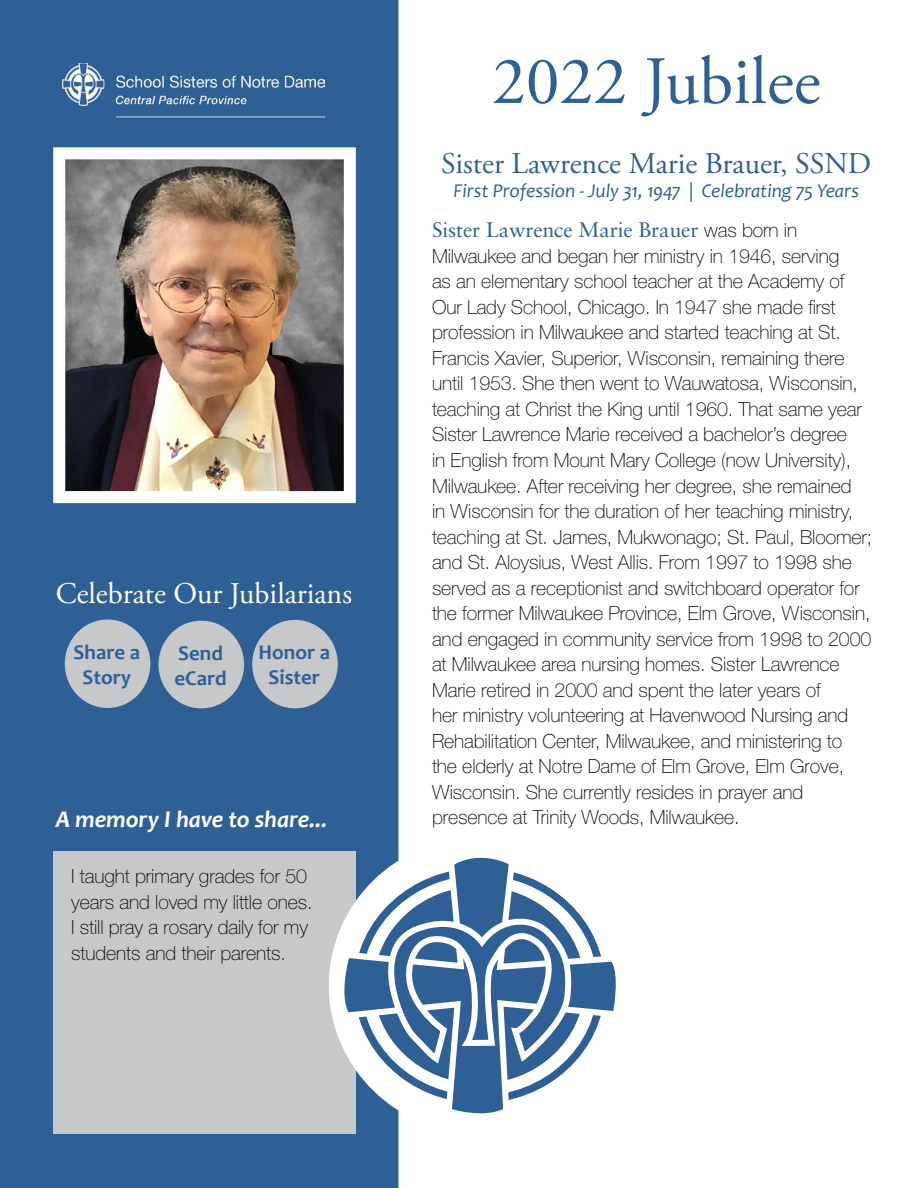
<style>
.page{position:relative;width:918px;height:1188px;background:#fff}
.page>*{position:absolute;margin:0;border:0;box-sizing:border-box;transform-origin:0 0}
.t1{font:67.5px "Adobe Garamond Pro";color:#2e6095}
.t2{font:30px "Adobe Garamond Pro";color:#2e6095}
.t3{font:30px "Adobe Garamond Pro";color:#fff}
.t4{font:italic 700 24px "Candara";letter-spacing:-.005em;color:#fff}
.t5{font:21px "Sabon LT Pro";letter-spacing:-.005em;color:#2e6095}
.t6{font:700 21px/25.2px "Candara";color:#2e6095;text-align:center}
.t7{font:100 19.5px/25.5px "Helvetica Neue LT Std";letter-spacing:-.005em;color:#000}
.t8{font:italic 19.5px "Candara";letter-spacing:-.005em;color:#2e6095}
.s1{font-family:"Helvetica Neue LT Std";font-weight:100;font-size:19.5px;color:#000}
</style>
<div class="page">
<div style="left:0;top:0;width:398px;height:1188px;background:#2f6095"></div>
<div style="left:53px;top:851px;width:303px;height:283px;background:#c7c8ca"></div>
<img style="left:66px;top:160px;width:277px;height:330px">
<div style="left:53px;top:147px;width:303px;height:356px;border:12px solid #fff"></div>
<div style="left:159px;top:621px;width:85px;height:87px;background:#c7c8ca;border-radius:50%"></div>
<div style="left:252px;top:620px;width:86px;height:88px;background:#c7c8ca;border-radius:50%"></div>
<div style="left:65px;top:620px;width:85px;height:88px;background:#c7c8ca;border-radius:50%"></div>
<svg style="left:335px;top:756px;width:281px;height:432px"></svg>
<svg style="left:362px;top:907px;width:214px;height:189px"></svg>
<img style="left:62px;top:63px;width:263px;height:59px">
<h2 class="t3" style="left:56px;top:576px;width:298px">Celebrate Our Jubilarians</h2>
<p class="t6" style="left:74px;top:639px;width:68px">Share a<br>Story</p>
<p class="t6" style="left:174px;top:640px;width:54px;text-align:left">Send eCard</p>
<p class="t6" style="left:258px;top:640px;width:73px">Honor a<br>Sister</p>
<p class="t4" style="left:56px;top:805px;width:273px">A memory I have to share...</p>
<p class="t7" style="left:71px;top:864px;width:243px">I taught primary grades for 50 years and loved my little ones.<br>I still pray a rosary daily for my students and their parents.</p>
<h1 class="t1" style="left:492px;top:41px;width:330px">2022 Jubilee</h1>
<h2 class="t2" style="left:441px;top:146px;width:432px">Sister Lawrence Marie Brauer, SSND</h2>
<p class="t8" style="left:454px;top:179px;width:407px">First Profession - July 31, 1947 | Celebrating 75 Years</p>
<p class="t5" style="left:432px;top:217px;width:367px">Sister Lawrence Marie Brauer <span class="s1">was born in</span></p>
<p class="t7" style="left:432px;top:243px;width:442px">Milwaukee and began her ministry in 1946, serving<br>as an elementary school teacher at the Academy of Our Lady School, Chicago. In 1947 she made first profession in Milwaukee and started teaching at St.<br>Francis Xavier, Superior, Wisconsin, remaining there until 1953. She then went to Wauwatosa, Wisconsin, teaching at Christ the King until 1960. That same year Sister Lawrence Marie received a bachelor’s degree<br>in English from Mount Mary College (now University), Milwaukee. After receiving her degree, she remained<br>in Wisconsin for the duration of her teaching ministry, teaching at St. James, Mukwonago; St. Paul, Bloomer; and St. Aloysius, West Allis. From 1997 to 1998 she served as a receptionist and switchboard operator for the former Milwaukee Province, Elm Grove, Wisconsin, and engaged in community service from 1998 to 2000 at Milwaukee area nursing homes. Sister Lawrence Marie retired in 2000 and spent the later years of<br>her ministry volunteering at Havenwood Nursing and Rehabilitation Center, Milwaukee, and ministering to<br>the elderly at Notre Dame of Elm Grove, Elm Grove, Wisconsin. She currently resides in prayer and presence at Trinity Woods, Milwaukee.</p>
</div>
